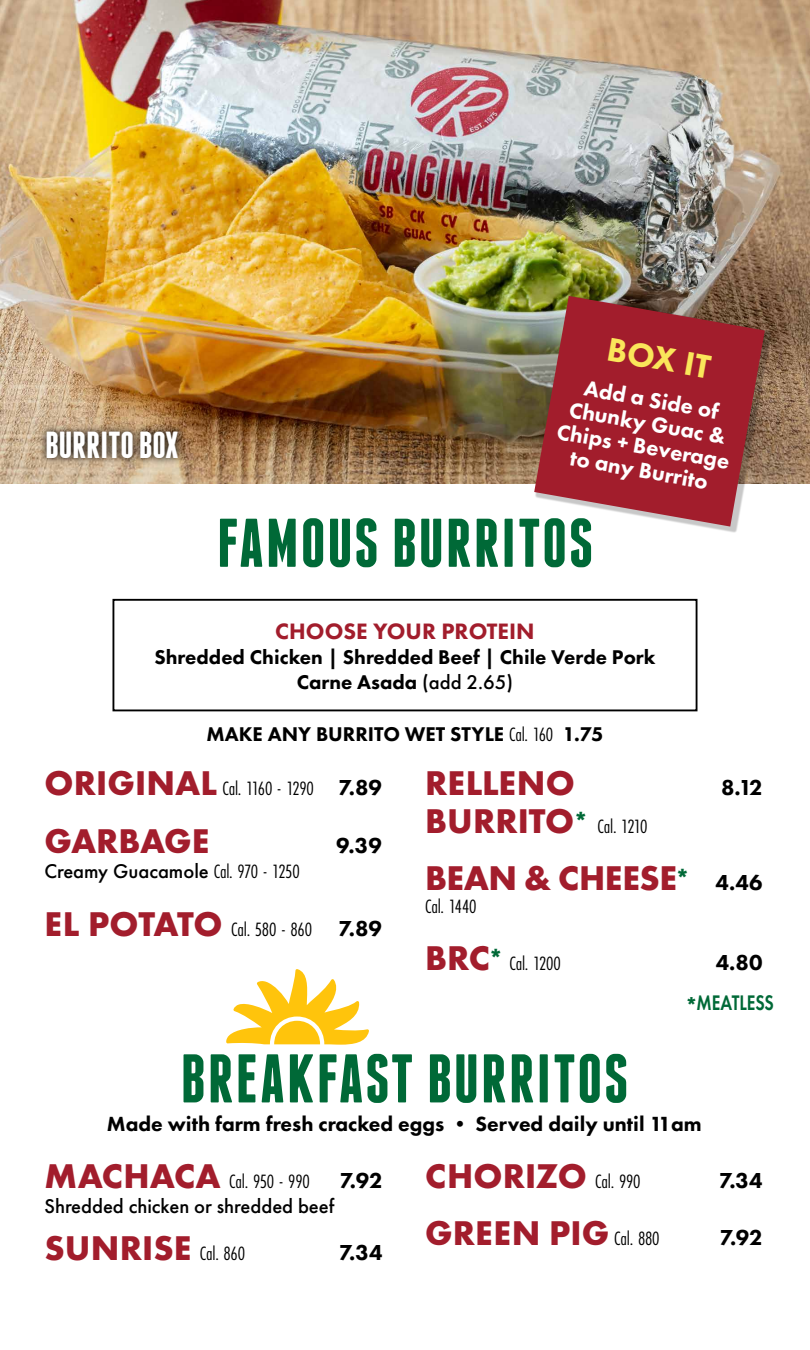
<style>
.page{position:relative;width:810px;height:1350px;background:#fff}
.page>*{position:absolute;margin:0;border:0;box-sizing:border-box;transform-origin:0 0}
.t1{font:700 68.75px "Franchise";letter-spacing:.03em;color:#006937}
.t2{font:700 37.5px "Franchise";color:#fff}
.t3{font:700 35.62px "Futura PT";color:#a21d2c}
.t4{font:800 34.38px "Futura PT";color:#fae65a}
.t5{font:800 23.12px "Futura PT";color:#a21d2c}
.t6{font:800 22.5px/23.8px "Futura PT";color:#fff;text-align:center}
.t7{font:800 22.5px "Futura PT";color:#000}
.t8{font:600 21.88px "Futura PT";color:#006937;scale:.8 1}
.t9{font:800 21.25px "Futura PT";color:#000}
.t10{font:800 20.62px/25px "Futura PT";color:#000;text-align:center}
.t11{font:500 20.62px "Futura PT";color:#000}
.t12{font:20px "Futura PT Cond";letter-spacing:-.01em;color:#000}
.s1{font-weight:500}
.s2{font-family:"Futura PT Cond";font-weight:400;font-size:20px}
.s3{font-family:"Futura PT";font-weight:700;font-size:35.62px;color:#a21d2c}
.s4{font-family:"Futura PT";font-weight:800;font-size:22.5px}
.s5{font-size:25px;color:#006937}
.s6{font-weight:800;font-size:22.5px;color:#000}
.s7{font-weight:700}
.s8{font-family:"Futura PT Cond";font-weight:400;font-size:20px;color:#000}
</style>
<div class="page">
<img style="left:0;top:0;width:810px;height:484px">
<div style="left:534px;top:296px;width:238px;height:237px;background:#000;opacity:.22"></div>
<svg style="left:534px;top:296px;width:231px;height:231px;fill:#a21d2c"></svg>
<div style="left:112px;top:599px;width:586px;height:112px;border:2px solid #000"></div>
<svg style="left:39px;top:423px;width:146px;height:42px"></svg>
<svg style="left:226px;top:969px;width:143px;height:76px"></svg>
<h2 class="t2" style="left:45px;top:427px;width:135px">BURRITO BOX</h2>
<h3 class="t4" style="left:611px;top:328px;width:106px;rotate:10deg">BOX IT</h3>
<p class="t6" style="left:568px;top:372px;width:177px;rotate:10deg">Add a Side of<br>Chunky Guac &amp;<br>Chips + Beverage to any Burrito</p>
<h1 class="t1" style="left:217px;top:511px;width:378px">FAMOUS BURRITOS</h1>
<p class="t5" style="left:275px;top:617px;width:261px">CHOOSE YOUR PROTEIN</p>
<p class="t10" style="left:155px;top:644px;width:502px">Shredded Chicken | Shredded Beef | Chile Verde Pork<br>Carne Asada <span class="s1">(add 2.65)</span></p>
<p class="t10" style="left:207px;top:721px;width:398px">MAKE ANY BURRITO WET STYLE <span class="s2">Cal. 160</span> 1.75</p>
<p class="t12" style="left:45px;top:777px;width:339px"><span class="s3">ORIGINAL</span> Cal. 1160 - 1290 <span class="s4">7.89</span></p>
<h3 class="t3" style="left:45px;top:818px;width:166px">GARBAGE</h3>
<p class="t7" style="left:336px;top:831px;width:47px">9.39</p>
<p class="t11" style="left:44px;top:859px;width:257px">Creamy Guacamole <span class="s2">Cal. 970 - 1250</span></p>
<p class="t12" style="left:45px;top:918px;width:339px"><span class="s3">EL POTATO</span> Cal. 580 - 860 <span class="s4">7.89</span></p>
<h3 class="t3" style="left:425px;top:760px;width:151px">RELLENO</h3>
<p class="t7" style="left:721px;top:774px;width:43px">8.12</p>
<p class="t12" style="left:425px;top:814px;width:224px"><span class="s3">BURRITO</span><sup>*</sup> Cal. 1210</p>
<h3 class="t3" style="left:425px;top:855px;width:339px">BEAN &amp; CHEESE<span class="s5">*</span> <span class="s6">4.46</span></h3>
<p class="t12" style="left:425px;top:894px;width:53px">Cal. 1440</p>
<p class="t12" style="left:425px;top:952px;width:137px"><span class="s3">BRC</span><sup>*</sup> Cal. 1200</p>
<p class="t7" style="left:716px;top:949px;width:48px">4.80</p>
<p class="t8" style="left:684px;top:989px;width:113px"><span class="s7">*</span>MEATLESS</p>
<h1 class="t1" style="left:180px;top:1046px;width:449px">BREAKFAST BURRITOS</h1>
<p class="t9" style="left:107px;top:1111px;width:596px">Made with farm fresh cracked eggs • Served daily until 11am</p>
<h3 class="t3" style="left:425px;top:1153px;width:217px">CHORIZO <span class="s8">Cal. 990</span></h3>
<p class="t7" style="left:719px;top:1166px;width:45px">7.34</p>
<h3 class="t3" style="left:425px;top:1210px;width:236px">GREEN PIG <span class="s8">Cal. 880</span></h3>
<p class="t7" style="left:720px;top:1224px;width:44px">7.92</p>
<p class="t12" style="left:45px;top:1169px;width:267px"><span class="s3">MACHACA</span> Cal. 950 - 990</p>
<p class="t7" style="left:340px;top:1166px;width:44px">7.92</p>
<p class="t11" style="left:44px;top:1194px;width:292px">Shredded chicken or shredded beef</p>
<h3 class="t3" style="left:45px;top:1225px;width:202px">SUNRISE <span class="s8">Cal. 860</span></h3>
<p class="t7" style="left:339px;top:1238px;width:45px">7.34</p>
</div>
